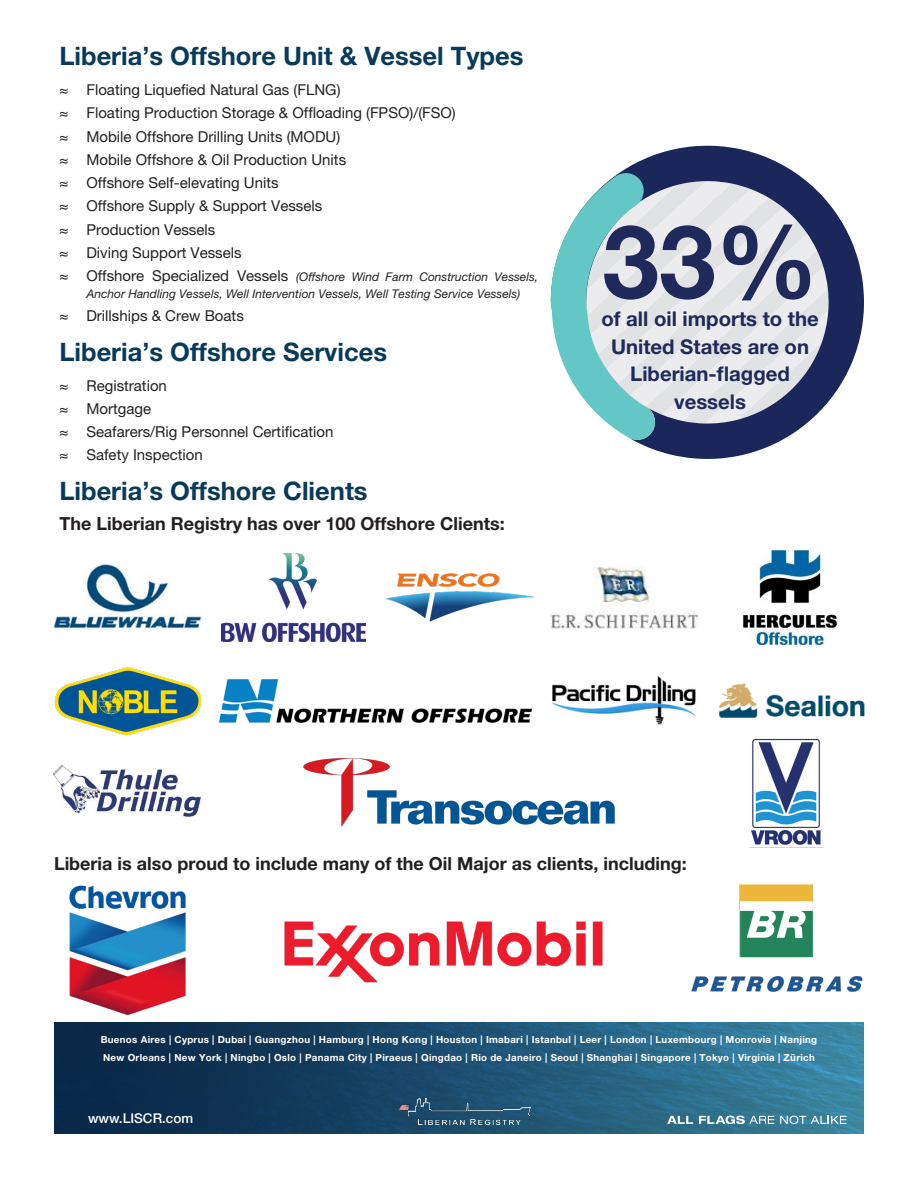
<style>
.page{position:relative;width:918px;height:1188px;background:#fff}
.page>*{position:absolute;margin:0;border:0;box-sizing:border-box;transform-origin:0 0}
.t1{font:700 102px "Helvetica Neue LT Pro";color:#1f295a}
.Paragraph_Style_4{font:700 25.5px "Helvetica Neue LT Pro";color:#093a59}
.t2{font:700 20.4px/27.8px "Helvetica Neue LT Pro";color:#1f295a;text-align:center}
.bullets{font:700 18px "Helvetica Neue LT Pro";color:#231f20}
.t3{font:15px "Helvetica Neue LT Pro";color:#231f20}
.t4{font:500 13.5px "Helvetica Neue LT Pro";color:#fff}
.t5{font:italic 12px/16.5px "Helvetica Neue LT Pro";color:#231f20}
.t6{font:700 9.75px/18px "Helvetica Neue LT Pro";letter-spacing:.03em;color:#fff}
.s1{font-style:normal;font-size:15px}
</style>
<div class="page">
<img style="left:54px;top:1023px;width:810px;height:111px">
<img style="left:398px;top:1098px;width:133px;height:26px">
<svg style="left:667px;top:1116px;width:26px;height:8px"></svg>
<svg style="left:699px;top:1116px;width:75px;height:8px"></svg>
<svg style="left:780px;top:1116px;width:67px;height:8px"></svg>
<img style="left:54px;top:563px;width:148px;height:69px">
<img style="left:221px;top:553px;width:144px;height:89px">
<img style="left:385px;top:574px;width:150px;height:47px">
<img style="left:551px;top:566px;width:148px;height:63px">
<img style="left:743px;top:550px;width:94px;height:95px">
<img style="left:54px;top:667px;width:148px;height:69px">
<img style="left:220px;top:680px;width:311px;height:43px">
<img style="left:551px;top:676px;width:145px;height:49px">
<img style="left:719px;top:683px;width:145px;height:35px">
<img style="left:54px;top:765px;width:148px;height:52px">
<img style="left:303px;top:758px;width:312px;height:69px">
<img style="left:750px;top:738px;width:72px;height:110px">
<img style="left:70px;top:885px;width:116px;height:129px">
<img style="left:284px;top:921px;width:319px;height:62px">
<img style="left:691px;top:884px;width:172px;height:108px">
<svg style="left:622px;top:146px;width:242px;height:313px"></svg>
<svg style="left:551px;top:171px;width:278px;height:270px;background:#b9c9d1"></svg>
<p class="Paragraph_Style_4" style="left:59px;top:40px;width:466px">Liberia’s Offshore Unit &amp; Vessel Types</p>
<p class="t3" style="left:59px;top:81px;width:283px">≈ Floating Liquefied Natural Gas (FLNG)</p>
<p class="t3" style="left:59px;top:104px;width:398px">≈ Floating Production Storage &amp; Offloading (FPSO)/(FSO)</p>
<p class="t3" style="left:59px;top:127px;width:282px">≈ Mobile Offshore Drilling Units (MODU)</p>
<p class="t3" style="left:59px;top:151px;width:288px">≈ Mobile Offshore &amp; Oil Production Units</p>
<p class="t3" style="left:59px;top:174px;width:221px">≈ Offshore Self-elevating Units</p>
<p class="t3" style="left:59px;top:197px;width:264px">≈ Offshore Supply &amp; Support Vessels</p>
<p class="t3" style="left:59px;top:220px;width:157px">≈ Production Vessels</p>
<p class="t3" style="left:59px;top:244px;width:184px">≈ Diving Support Vessels</p>
<p class="t5" style="left:86px;top:268px;width:453px;text-indent:-27px"><span class="s1">≈ Offshore Specialized Vessels</span> (Offshore Wind Farm Construction Vessels,<br>Anchor Handling Vessels, Well Intervention Vessels, Well Testing Service Vessels)</p>
<p class="t3" style="left:59px;top:307px;width:186px">≈ Drillships &amp; Crew Boats</p>
<p class="Paragraph_Style_4" style="left:59px;top:336px;width:329px">Liberia’s Offshore Services</p>
<p class="t3" style="left:59px;top:376px;width:109px">≈ Registration</p>
<p class="t3" style="left:59px;top:400px;width:93px">≈ Mortgage</p>
<p class="t3" style="left:59px;top:423px;width:276px">≈ Seafarers/Rig Personnel Certification</p>
<p class="t3" style="left:59px;top:446px;width:145px">≈ Safety Inspection</p>
<p class="Paragraph_Style_4" style="left:59px;top:475px;width:310px">Liberia’s Offshore Clients</p>
<p class="bullets" style="left:59px;top:513px;width:447px">The Liberian Registry has over 100 Offshore Clients:</p>
<p class="t1" style="left:602px;top:199px;width:217px">33%</p>
<p class="t2" style="left:611px;top:332px;width:200px">United States are on<br>Liberian-flagged</p>
<p class="t2" style="left:674px;top:388px;width:73px">vessels</p>
<p class="t2" style="left:601px;top:304px;width:219px">of all oil imports to the</p>
<p class="bullets" style="left:54px;top:853px;width:634px">Liberia is also proud to include many of the Oil Major as clients, including:</p>
<p class="t6" style="left:101px;top:1031px;width:718px">Buenos Aires | Cyprus | Dubai | Guangzhou | Hamburg | Hong Kong | Houston | Imabari | Istanbul | Leer | London | Luxembourg | Monrovia | Nanjing<br>New Orleans | New York | Ningbo | Oslo | Panama City | Piraeus | Qingdao | Rio de Janeiro | Seoul | Shanghai | Singapore | Tokyo | Virginia | Zürich</p>
<p class="t4" style="left:88px;top:1110px;width:107px">www.LISCR.com</p>
</div>
